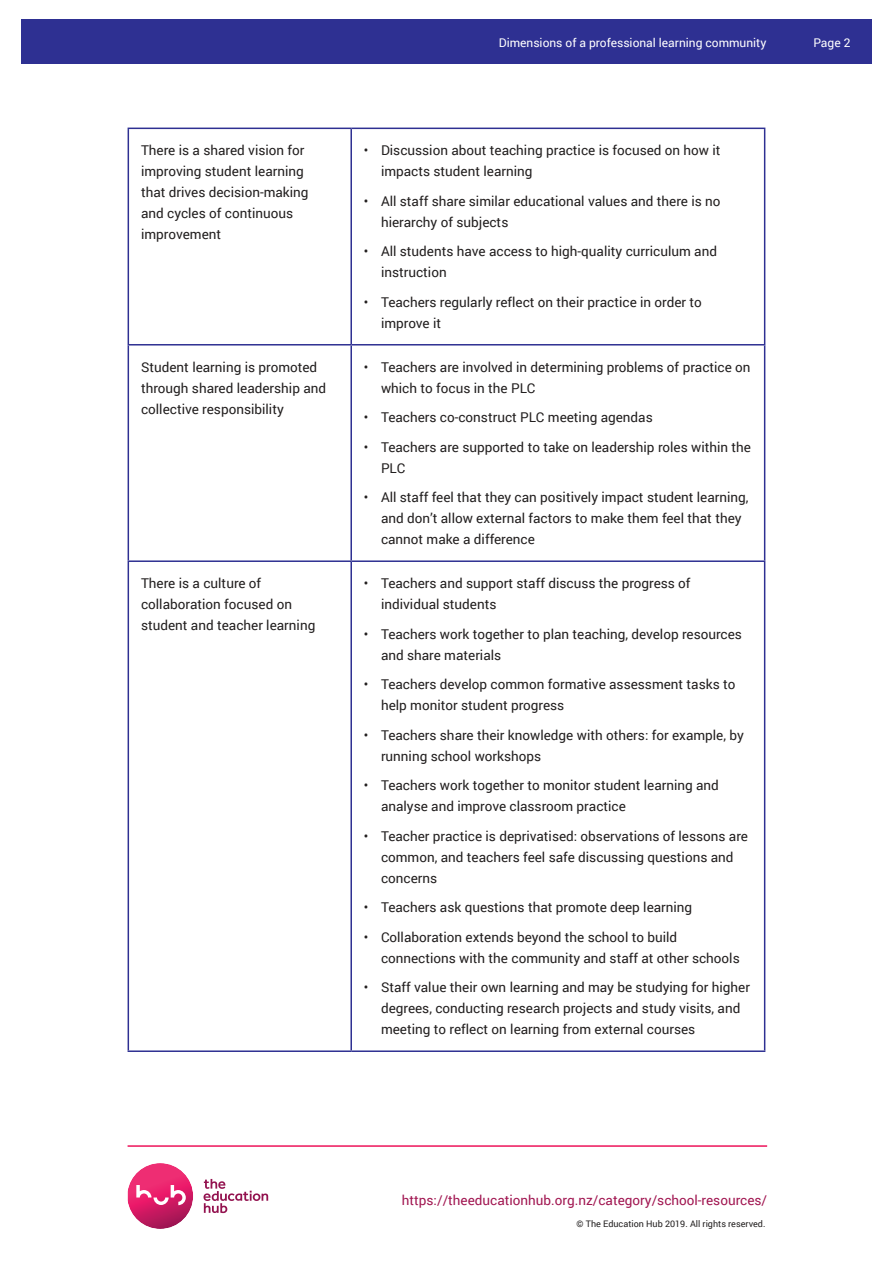
<style>
.page{position:relative;width:893px;height:1263px;background:#fff}
.page>*{position:absolute;margin:0;border:0;box-sizing:border-box;transform-origin:0 0}
.t1{font:13.5px/21px "Roboto";color:#221f1f}
.t2{font:13.5px "Roboto";color:#a11651}
.t3{font:12px "Roboto";color:#fff}
.t4{font:9px "Roboto";color:#221f1f}
</style>
<div class="page">
<img style="left:128px;top:1163px;width:65px;height:66px">
<svg style="left:136px;top:1185px;width:50px;height:20px"></svg>
<svg style="left:204px;top:1179px;width:64px;height:34px"></svg>
<hr style="left:128px;top:1145px;width:639px;height:2px;background:#ed135a">
<div style="left:21px;top:19px;width:851px;height:45px;background:#2e3092"></div>
<hr style="left:128px;top:128px;width:223px;height:1px;background:#2e3092">
<hr style="left:128px;top:129px;width:1px;height:215px;background:#2e3092">
<hr style="left:351px;top:128px;width:414px;height:1px;background:#2e3092">
<hr style="left:350px;top:129px;width:2px;height:215px;background:#2e3092">
<hr style="left:764px;top:129px;width:1px;height:215px;background:#2e3092">
<hr style="left:128px;top:344px;width:223px;height:1px;background:#2e3092">
<hr style="left:128px;top:345px;width:1px;height:215px;background:#2e3092">
<hr style="left:351px;top:344px;width:414px;height:1px;background:#2e3092">
<hr style="left:350px;top:345px;width:2px;height:215px;background:#2e3092">
<hr style="left:764px;top:345px;width:1px;height:215px;background:#2e3092">
<hr style="left:128px;top:560px;width:223px;height:2px;background:#2e3092">
<hr style="left:128px;top:562px;width:1px;height:488px;background:#2e3092">
<hr style="left:351px;top:560px;width:414px;height:2px;background:#2e3092">
<hr style="left:350px;top:562px;width:2px;height:488px;background:#2e3092">
<hr style="left:764px;top:562px;width:1px;height:488px;background:#2e3092">
<hr style="left:128px;top:1050px;width:223px;height:2px;background:#2e3092">
<hr style="left:351px;top:1050px;width:414px;height:2px;background:#2e3092">
<p class="t3" style="left:499px;top:37px;width:269px">Dimensions of a professional learning community</p>
<p class="t3" style="left:813px;top:37px;width:39px">Page 2</p>
<p class="t1" style="left:141px;top:141px;width:169px">There is a shared vision for improving student learning that drives decision-making and cycles of continuous improvement</p>
<p class="t1" style="left:381px;top:141px;width:341px;text-indent:-17px">• Discussion about teaching practice is focused on how it impacts student learning</p>
<p class="t1" style="left:381px;top:191px;width:341px;text-indent:-17px">• All staff share similar educational values and there is no hierarchy of subjects</p>
<p class="t1" style="left:381px;top:242px;width:337px;text-indent:-17px">• All students have access to high-quality curriculum and instruction</p>
<p class="t1" style="left:381px;top:292px;width:322px;text-indent:-17px">• Teachers regularly reflect on their practice in order to improve it</p>
<p class="t1" style="left:141px;top:357px;width:187px">Student learning is promoted through shared leadership and collective responsibility</p>
<p class="t1" style="left:381px;top:357px;width:371px;text-indent:-17px">• Teachers are involved in determining problems of practice on which to focus in the PLC</p>
<p class="t1" style="left:364px;top:408px;width:290px">• Teachers co-construct PLC meeting agendas</p>
<p class="t1" style="left:381px;top:437px;width:371px;text-indent:-17px">• Teachers are supported to take on leadership roles within the<br>PLC</p>
<p class="t1" style="left:381px;top:488px;width:369px;text-indent:-17px">• All staff feel that they can positively impact student learning, and don’t allow external factors to make them feel that they cannot make a difference</p>
<p class="t1" style="left:141px;top:574px;width:176px">There is a culture of collaboration focused on student and teacher learning</p>
<p class="t1" style="left:381px;top:574px;width:311px;text-indent:-17px">• Teachers and support staff discuss the progress of individual students</p>
<p class="t1" style="left:381px;top:624px;width:362px;text-indent:-17px">• Teachers work together to plan teaching, develop resources and share materials</p>
<p class="t1" style="left:381px;top:675px;width:356px;text-indent:-17px">• Teachers develop common formative assessment tasks to help monitor student progress</p>
<p class="t1" style="left:381px;top:725px;width:364px;text-indent:-17px">• Teachers share their knowledge with others: for example, by running school workshops</p>
<p class="t1" style="left:381px;top:776px;width:339px;text-indent:-17px">• Teachers work together to monitor student learning and analyse and improve classroom practice</p>
<p class="t1" style="left:381px;top:826px;width:369px;text-indent:-17px">• Teacher practice is deprivatised: observations of lessons are common, and teachers feel safe discussing questions and concerns</p>
<p class="t1" style="left:364px;top:898px;width:330px">• Teachers ask questions that promote deep learning</p>
<p class="t1" style="left:381px;top:927px;width:360px;text-indent:-17px">• Collaboration extends beyond the school to build connections with the community and staff at other schools</p>
<p class="t1" style="left:381px;top:978px;width:371px;text-indent:-17px">• Staff value their own learning and may be studying for higher degrees, conducting research projects and study visits, and meeting to reflect on learning from external courses</p>
<p class="t2" style="left:402px;top:1194px;width:367px">https://theeducationhub.org.nz/category/school-resources/</p>
<p class="t4" style="left:577px;top:1220px;width:190px">© The Education Hub 2019. All rights reserved.</p>
</div>
